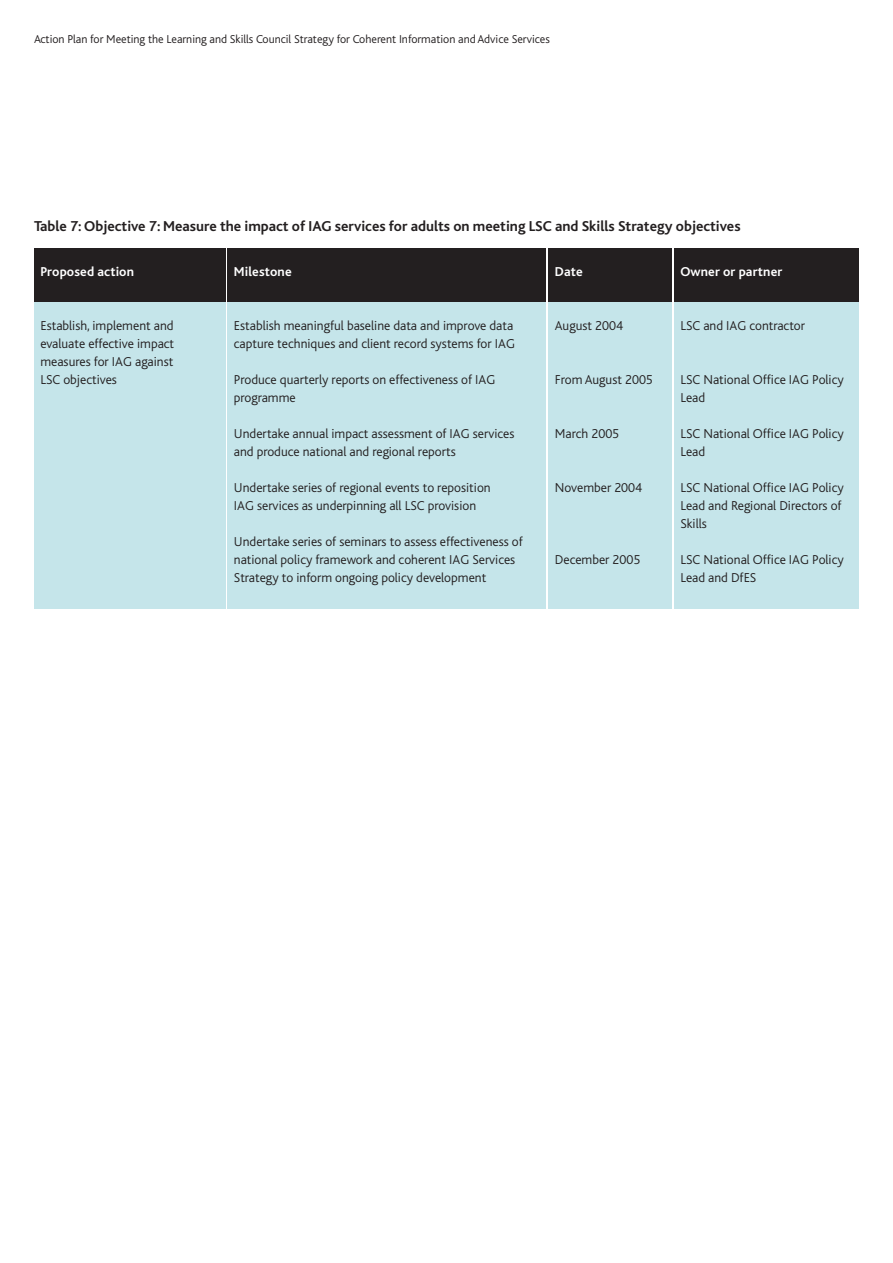
<style>
.page{position:relative;width:893px;height:1263px;background:#fff}
.page>*{position:absolute;margin:0;border:0;box-sizing:border-box;transform-origin:0 0}
.t1{font:700 15px "Bliss";color:#231f20}
.t2{font:300 13.5px/18px "Bliss";color:#231f20}
.t3{font:700 13.5px "Bliss";letter-spacing:.01em;color:#fff}
.t4{font:300 12px "Bliss";color:#231f20}
</style>
<div class="page">
<div style="left:34px;top:249px;width:191px;height:54px;background:#231f20"></div>
<div style="left:34px;top:303px;width:191px;height:306px;background:#c5e5ea"></div>
<div style="left:227px;top:249px;width:319px;height:54px;background:#231f20"></div>
<div style="left:227px;top:303px;width:319px;height:306px;background:#c5e5ea"></div>
<div style="left:549px;top:249px;width:123px;height:54px;background:#231f20"></div>
<div style="left:549px;top:303px;width:123px;height:306px;background:#c5e5ea"></div>
<div style="left:674px;top:249px;width:185px;height:54px;background:#231f20"></div>
<div style="left:674px;top:303px;width:185px;height:306px;background:#c5e5ea"></div>
<p class="t4" style="left:34px;top:35px;width:517px">Action Plan for Meeting the Learning and Skills Council Strategy for Coherent Information and Advice Services</p>
<p class="t1" style="left:34px;top:221px;width:708px">Table 7: Objective 7: Measure the impact of IAG services for adults on meeting LSC and Skills Strategy objectives</p>
<p class="t3" style="left:40px;top:267px;width:95px">Proposed action</p>
<p class="t2" style="left:40px;top:317px;width:135px;text-align:justify">Establish, implement and evaluate effective impact measures for IAG against LSC objectives</p>
<p class="t3" style="left:234px;top:267px;width:59px">Milestone</p>
<p class="t2" style="left:234px;top:317px;width:283px">Establish meaningful baseline data and improve data capture techniques and client record systems for IAG</p>
<p class="t2" style="left:234px;top:371px;width:263px">Produce quarterly reports on effectiveness of IAG programme</p>
<p class="t2" style="left:234px;top:425px;width:282px">Undertake annual impact assessment of IAG services and produce national and regional reports</p>
<p class="t2" style="left:234px;top:479px;width:258px">Undertake series of regional events to reposition<br>IAG services as underpinning all LSC provision</p>
<p class="t2" style="left:234px;top:533px;width:290px">Undertake series of seminars to assess effectiveness of national policy framework and coherent IAG Services<br>Strategy to inform ongoing policy development</p>
<p class="t3" style="left:555px;top:267px;width:29px">Date</p>
<p class="t2" style="left:555px;top:317px;width:70px">August 2004</p>
<p class="t2" style="left:555px;top:371px;width:99px">From August 2005</p>
<p class="t2" style="left:555px;top:425px;width:66px">March 2005</p>
<p class="t2" style="left:555px;top:479px;width:89px">November 2004</p>
<p class="t2" style="left:555px;top:551px;width:87px">December 2005</p>
<p class="t3" style="left:680px;top:267px;width:104px">Owner or partner</p>
<p class="t2" style="left:680px;top:317px;width:126px">LSC and IAG contractor</p>
<p class="t2" style="left:680px;top:371px;width:165px">LSC National Office IAG Policy<br>Lead</p>
<p class="t2" style="left:680px;top:425px;width:165px">LSC National Office IAG Policy<br>Lead</p>
<p class="t2" style="left:680px;top:479px;width:165px">LSC National Office IAG Policy<br>Lead and Regional Directors of<br>Skills</p>
<p class="t2" style="left:680px;top:551px;width:165px">LSC National Office IAG Policy<br>Lead and DfES</p>
</div>
